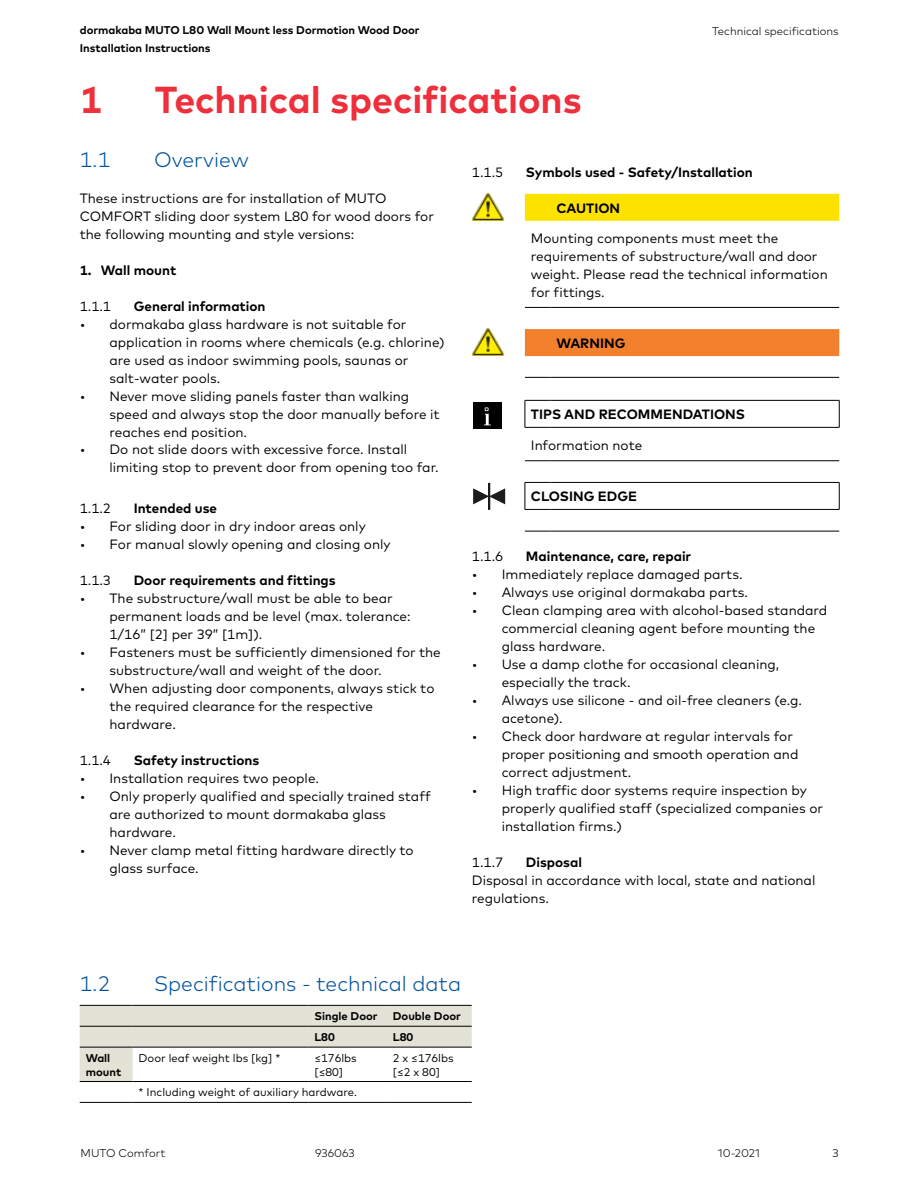
<style>
.page{position:relative;width:918px;height:1188px;background:#fff}
.page>*{position:absolute;margin:0;border:0;box-sizing:border-box;transform-origin:0 0}
.t1{font:700 37.5px "Mark Pro";color:#ee303c}
.t2{font:300 21px "Mark Pro";color:#00529c}
.t3{font:13.5px/18px "Mark Pro";color:#000}
.t4{font:700 13.5px "Mark Pro";color:#000}
.t5{font:700 11.25px/18px "Mark Pro";color:#000}
.t6{font:11.25px/13.5px "Mark Pro";color:#000}
.t7{font:300 11.25px "Mark Pro";color:#000}
</style>
<div class="page">
<div style="left:525px;top:194px;width:314px;height:27px;background:#fde200"></div>
<div style="left:525px;top:329px;width:314px;height:27px;background:#f2802d"></div>
<svg style="left:525px;top:307px;width:25px;height:1px"></svg>
<hr style="left:550px;top:307px;width:289px;height:1px;background:#000">
<svg style="left:525px;top:377px;width:25px;height:1px"></svg>
<hr style="left:550px;top:377px;width:289px;height:1px;background:#000">
<svg style="left:525px;top:460px;width:25px;height:1px"></svg>
<hr style="left:550px;top:460px;width:289px;height:1px;background:#000">
<svg style="left:525px;top:531px;width:25px;height:1px"></svg>
<hr style="left:550px;top:531px;width:289px;height:1px;background:#000">
<hr style="left:550px;top:400px;width:289px;height:1px;background:#000">
<svg style="left:839px;top:401px;width:1px;height:26px"></svg>
<svg style="left:525px;top:400px;width:25px;height:28px"></svg>
<hr style="left:550px;top:427px;width:289px;height:1px;background:#000">
<hr style="left:550px;top:482px;width:289px;height:1px;background:#000">
<svg style="left:839px;top:483px;width:1px;height:26px"></svg>
<svg style="left:525px;top:482px;width:25px;height:28px"></svg>
<hr style="left:550px;top:509px;width:289px;height:1px;background:#000">
<img style="left:473px;top:194px;width:31px;height:27px">
<img style="left:473px;top:329px;width:31px;height:27px">
<div style="left:473px;top:402px;width:29px;height:27px;background:#000"></div>
<svg style="left:484px;top:407px;width:7px;height:18px"></svg>
<hr style="left:488px;top:483px;width:2px;height:27px;background:#1c1a1c">
<svg style="left:473px;top:488px;width:32px;height:16px"></svg>
<svg style="left:80px;top:1006px;width:392px;height:75px"></svg>
<hr style="left:80px;top:1005px;width:53px;height:1px;background:#000">
<hr style="left:133px;top:1005px;width:175px;height:1px;background:#000">
<hr style="left:308px;top:1005px;width:79px;height:1px;background:#000">
<hr style="left:387px;top:1005px;width:85px;height:1px;background:#000">
<hr style="left:80px;top:1026px;width:53px;height:1px;background:#000">
<hr style="left:133px;top:1026px;width:175px;height:1px;background:#000">
<hr style="left:308px;top:1026px;width:79px;height:1px;background:#000">
<hr style="left:387px;top:1026px;width:85px;height:1px;background:#000">
<hr style="left:80px;top:1047px;width:53px;height:1px;background:#000">
<hr style="left:133px;top:1047px;width:175px;height:1px;background:#000">
<hr style="left:308px;top:1047px;width:79px;height:1px;background:#000">
<hr style="left:387px;top:1047px;width:85px;height:1px;background:#000">
<hr style="left:80px;top:1081px;width:53px;height:1px;background:#000">
<hr style="left:133px;top:1081px;width:175px;height:1px;background:#000">
<hr style="left:308px;top:1081px;width:79px;height:1px;background:#000">
<hr style="left:387px;top:1081px;width:85px;height:1px;background:#000">
<hr style="left:80px;top:1102px;width:53px;height:1px;background:#000">
<hr style="left:133px;top:1102px;width:175px;height:1px;background:#000">
<hr style="left:308px;top:1102px;width:79px;height:1px;background:#000">
<hr style="left:387px;top:1102px;width:85px;height:1px;background:#000">
<p class="t5" style="left:80px;top:20px;width:341px">dormakaba MUTO L80 Wall Mount less Dormotion Wood Door<br>Installation Instructions</p>
<h1 class="t1" style="left:80px;top:71px;width:24px">1</h1>
<h1 class="t1" style="left:155px;top:71px;width:429px">Technical specifications</h1>
<p class="t7" style="left:712px;top:22px;width:128px">Technical specifications</p>
<h2 class="t2" style="left:80px;top:143px;width:32px">1.1</h2>
<h2 class="t2" style="left:154px;top:143px;width:96px">Overview</h2>
<p class="t3" style="left:80px;top:188px;width:356px">These instructions are for installation of MUTO<br>COMFORT sliding door system L80 for wood doors for the following mounting and style versions:</p>
<p class="t4" style="left:80px;top:260px;width:98px">1. Wall mount</p>
<p class="t3" style="left:80px;top:296px;width:33px">1.1.1</p>
<p class="t4" style="left:134px;top:296px;width:133px">General information</p>
<p class="t3" style="left:109px;top:314px;width:337px;text-indent:-30px">• dormakaba glass hardware is not suitable for application in rooms where chemicals (e.g. chlorine) are used as indoor swimming pools, saunas or salt-water pools.</p>
<p class="t3" style="left:109px;top:386px;width:332px;text-indent:-30px">• Never move sliding panels faster than walking speed and always stop the door manually before it reaches end position.</p>
<p class="t3" style="left:109px;top:440px;width:331px;text-indent:-30px">• Do not slide doors with excessive force. Install limiting stop to prevent door from opening too far.</p>
<p class="t3" style="left:80px;top:498px;width:33px">1.1.2</p>
<p class="t4" style="left:134px;top:498px;width:85px">Intended use</p>
<p class="t3" style="left:80px;top:516px;width:288px">• For sliding door in dry indoor areas only</p>
<p class="t3" style="left:80px;top:534px;width:312px">• For manual slowly opening and closing only</p>
<p class="t3" style="left:80px;top:570px;width:33px">1.1.3</p>
<p class="t4" style="left:134px;top:570px;width:203px">Door requirements and fittings</p>
<p class="t3" style="left:109px;top:588px;width:303px;text-indent:-30px">• The substructure/wall must be able to bear permanent loads and be level (max. tolerance:<br>1/16” [2] per 39” [1m]).</p>
<p class="t3" style="left:109px;top:642px;width:333px;text-indent:-30px">• Fasteners must be sufficiently dimensioned for the substructure/wall and weight of the door.</p>
<p class="t3" style="left:109px;top:678px;width:326px;text-indent:-30px">• When adjusting door components, always stick to the required clearance for the respective hardware.</p>
<p class="t3" style="left:80px;top:750px;width:33px">1.1.4</p>
<p class="t4" style="left:134px;top:750px;width:127px">Safety instructions</p>
<p class="t3" style="left:80px;top:768px;width:241px">• Installation requires two people.</p>
<p class="t3" style="left:109px;top:786px;width:323px;text-indent:-30px">• Only properly qualified and specially trained staff are authorized to mount dormakaba glass hardware.</p>
<p class="t3" style="left:109px;top:840px;width:306px;text-indent:-30px">• Never clamp metal fitting hardware directly to glass surface.</p>
<p class="t3" style="left:472px;top:162px;width:33px">1.1.5</p>
<p class="t4" style="left:526px;top:162px;width:228px">Symbols used - Safety/Installation</p>
<p class="t4" style="left:556px;top:198px;width:65px">CAUTION</p>
<p class="t3" style="left:531px;top:228px;width:298px">Mounting components must meet the requirements of substructure/wall and door weight. Please read the technical information for fittings.</p>
<p class="t4" style="left:556px;top:333px;width:71px">WARNING</p>
<p class="t4" style="left:531px;top:404px;width:216px">TIPS AND RECOMMENDATIONS</p>
<p class="t3" style="left:531px;top:435px;width:113px">Information note</p>
<p class="t4" style="left:531px;top:486px;width:108px">CLOSING EDGE</p>
<p class="t3" style="left:472px;top:546px;width:33px">1.1.6</p>
<p class="t4" style="left:526px;top:546px;width:167px">Maintenance, care, repair</p>
<p class="t3" style="left:472px;top:564px;width:272px">• Immediately replace damaged parts.</p>
<p class="t3" style="left:472px;top:582px;width:278px">• Always use original dormakaba parts.</p>
<p class="t3" style="left:502px;top:600px;width:327px;text-indent:-30px">• Clean clamping area with alcohol-based standard commercial cleaning agent before mounting the glass hardware.</p>
<p class="t3" style="left:502px;top:654px;width:279px;text-indent:-30px">• Use a damp clothe for occasional cleaning, especially the track.</p>
<p class="t3" style="left:502px;top:690px;width:302px;text-indent:-30px">• Always use silicone - and oil-free cleaners (e.g. acetone).</p>
<p class="t3" style="left:502px;top:726px;width:298px;text-indent:-30px">• Check door hardware at regular intervals for proper positioning and smooth operation and correct adjustment.</p>
<p class="t3" style="left:502px;top:780px;width:323px;text-indent:-30px">• High traffic door systems require inspection by properly qualified staff (specialized companies or installation firms.)</p>
<p class="t3" style="left:472px;top:852px;width:33px">1.1.7</p>
<p class="t4" style="left:526px;top:852px;width:58px">Disposal</p>
<p class="t3" style="left:472px;top:870px;width:345px">Disposal in accordance with local, state and national regulations.</p>
<h2 class="t2" style="left:80px;top:968px;width:32px">1.2</h2>
<h2 class="t2" style="left:154px;top:968px;width:309px">Specifications - technical data</h2>
<p class="t5" style="left:314px;top:1006px;width:65px">Single Door</p>
<p class="t5" style="left:393px;top:1006px;width:70px">Double Door</p>
<p class="t5" style="left:314px;top:1027px;width:22px">L80</p>
<p class="t5" style="left:393px;top:1027px;width:22px">L80</p>
<p class="t5" style="left:86px;top:1050px;width:37px;line-height:13.5px">Wall mount</p>
<p class="t6" style="left:139px;top:1050px;width:143px">Door leaf weight lbs [kg] *</p>
<p class="t6" style="left:314px;top:1050px;width:44px">≤176lbs [≤80]</p>
<p class="t6" style="left:393px;top:1050px;width:62px">2 x ≤176lbs [≤2 x 80]</p>
<p class="t6" style="left:139px;top:1085px;width:220px">* Including weight of auxiliary hardware.</p>
<p class="t7" style="left:81px;top:1144px;width:87px">MUTO Comfort</p>
<p class="t7" style="left:315px;top:1144px;width:41px">936063</p>
<p class="t7" style="left:718px;top:1144px;width:43px">10-2021</p>
<p class="t7" style="left:833px;top:1145px;width:8px">3</p>
</div>
